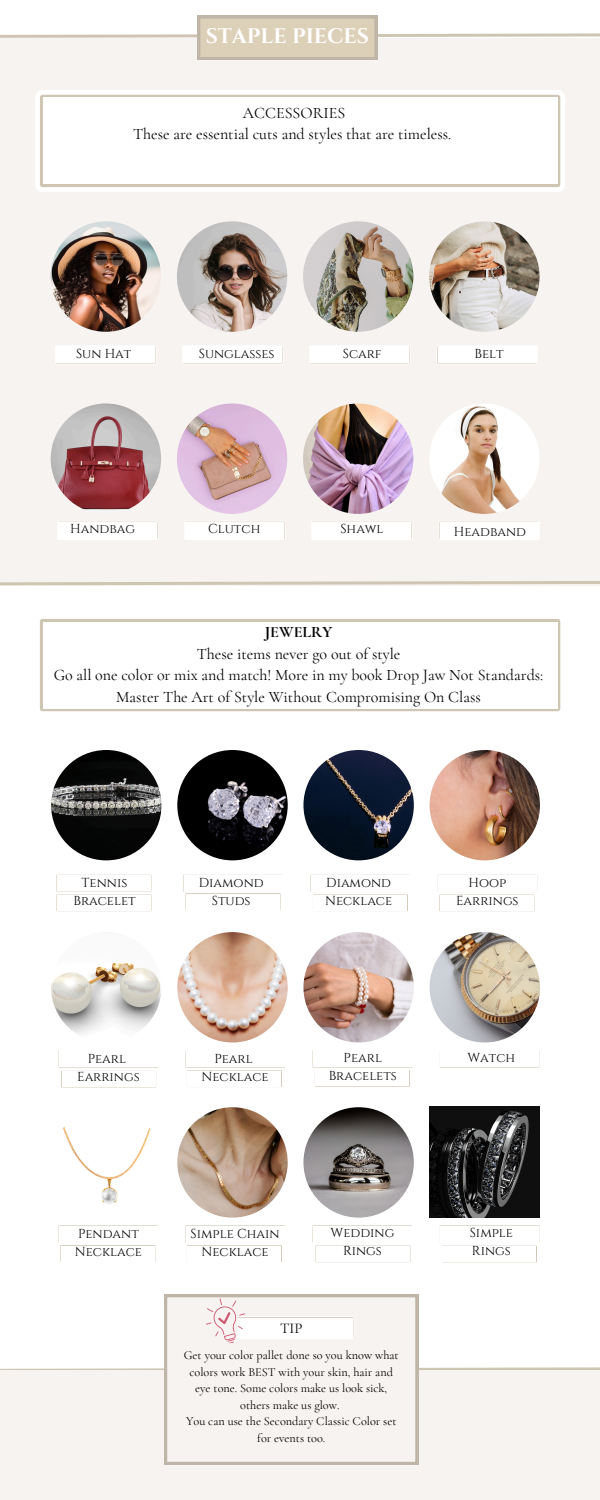
<style>
.page{position:relative;width:600px;height:1500px;background:#fff}
.page>*{position:absolute;margin:0;border:0;box-sizing:border-box;transform-origin:0 0}
.t1{font:700 21px "Cinzel";color:#fff}
.t2{font:16px/21.8px "Cormorant Garamond";color:#000;text-align:center}
.t3{font:14.8px "Cormorant Garamond";color:#000}
.t4{font:13px/18px "Cinzel";color:#000;text-align:center}
.t5{font:12.3px/16.5px "Cormorant Garamond";color:#000;text-align:center}
.s1{font-weight:700}
</style>
<div class="page">
<div style="left:0;top:38px;width:600px;height:547px;background:#f7f3f1"></div>
<img style="left:51px;top:221px;width:110px;height:111px;border-radius:50%">
<img style="left:177px;top:221px;width:110px;height:111px;border-radius:50%">
<img style="left:303px;top:221px;width:110px;height:111px;border-radius:50%">
<img style="left:429px;top:221px;width:111px;height:111px;border-radius:50%">
<img style="left:51px;top:403px;width:110px;height:111px;border-radius:50%">
<img style="left:177px;top:403px;width:110px;height:111px;border-radius:50%">
<img style="left:303px;top:403px;width:110px;height:111px;border-radius:50%">
<img style="left:429px;top:403px;width:111px;height:111px;border-radius:50%">
<svg style="left:55px;top:345px;width:101px;height:19px"></svg>
<svg style="left:56px;top:346px;width:99px;height:17px"></svg>
<div style="left:57px;top:347px;width:98px;height:16px;background:#fff"></div>
<svg style="left:182px;top:345px;width:101px;height:19px"></svg>
<svg style="left:183px;top:346px;width:99px;height:17px"></svg>
<div style="left:184px;top:347px;width:98px;height:16px;background:#fff"></div>
<svg style="left:309px;top:345px;width:101px;height:19px"></svg>
<svg style="left:310px;top:346px;width:99px;height:17px"></svg>
<div style="left:311px;top:347px;width:98px;height:16px;background:#fff"></div>
<svg style="left:436px;top:345px;width:102px;height:19px"></svg>
<svg style="left:437px;top:346px;width:100px;height:17px"></svg>
<div style="left:438px;top:347px;width:98px;height:16px;background:#fff"></div>
<svg style="left:57px;top:521px;width:101px;height:19px"></svg>
<svg style="left:58px;top:522px;width:100px;height:17px"></svg>
<div style="left:59px;top:522px;width:98px;height:16px;background:#fff"></div>
<svg style="left:184px;top:521px;width:101px;height:19px"></svg>
<svg style="left:185px;top:522px;width:100px;height:17px"></svg>
<div style="left:186px;top:522px;width:98px;height:16px;background:#fff"></div>
<svg style="left:311px;top:521px;width:101px;height:19px"></svg>
<svg style="left:312px;top:522px;width:100px;height:17px"></svg>
<div style="left:313px;top:522px;width:98px;height:16px;background:#fff"></div>
<svg style="left:439px;top:521px;width:101px;height:19px"></svg>
<svg style="left:439px;top:522px;width:100px;height:17px"></svg>
<div style="left:440px;top:522px;width:98px;height:16px;background:#fff"></div>
<svg style="left:0;top:16px;width:600px;height:44px"></svg>
<img style="left:51px;top:750px;width:111px;height:110px;border-radius:50%">
<img style="left:177px;top:750px;width:111px;height:110px;border-radius:50%">
<img style="left:303px;top:750px;width:111px;height:110px;border-radius:50%">
<img style="left:430px;top:750px;width:110px;height:110px;border-radius:50%">
<img style="left:51px;top:932px;width:111px;height:111px;border-radius:50%">
<img style="left:177px;top:932px;width:111px;height:111px;border-radius:50%">
<img style="left:303px;top:932px;width:111px;height:111px;border-radius:50%">
<img style="left:430px;top:932px;width:110px;height:111px;border-radius:50%">
<svg style="left:56px;top:874px;width:96px;height:18px"></svg>
<svg style="left:183px;top:874px;width:101px;height:19px"></svg>
<svg style="left:310px;top:874px;width:101px;height:19px"></svg>
<div style="left:437px;top:874px;width:101px;height:19px;background:#f5f3f0"></div>
<svg style="left:440px;top:1067px;width:99px;height:1px"></svg>
<img style="left:51px;top:1107px;width:111px;height:111px;border-radius:50%">
<img style="left:177px;top:1107px;width:111px;height:111px;border-radius:50%">
<img style="left:303px;top:1107px;width:111px;height:111px;border-radius:50%">
<img style="left:430px;top:1106px;width:110px;height:111px">
<svg style="left:56px;top:894px;width:96px;height:18px"></svg>
<svg style="left:56px;top:875px;width:95px;height:36px"></svg>
<div style="left:57px;top:895px;width:94px;height:16px;background:#fff"></div>
<svg style="left:184px;top:875px;width:99px;height:35px"></svg>
<div style="left:186px;top:894px;width:94px;height:15px;background:#fff"></div>
<div style="left:312px;top:894px;width:97px;height:18px;background:#faf9f7"></div>
<svg style="left:311px;top:875px;width:99px;height:36px"></svg>
<div style="left:313px;top:895px;width:94px;height:16px;background:#fff"></div>
<div style="left:439px;top:894px;width:96px;height:18px;background:#f5f3f0"></div>
<div style="left:438px;top:875px;width:99px;height:36px;background:#fff"></div>
<div style="left:440px;top:895px;width:94px;height:16px;background:#fff"></div>
<svg style="left:186px;top:1067px;width:99px;height:20px"></svg>
<div style="left:187px;top:1071px;width:94px;height:16px;background:#fff"></div>
<div style="left:60px;top:1070px;width:97px;height:18px;background:#eae5dd"></div>
<svg style="left:59px;top:1067px;width:99px;height:20px"></svg>
<div style="left:62px;top:1071px;width:94px;height:16px;background:#fff"></div>
<svg style="left:313px;top:1067px;width:99px;height:20px"></svg>
<div style="left:315px;top:1071px;width:94px;height:15px;background:#fff"></div>
<svg style="left:59px;top:1225px;width:99px;height:37px"></svg>
<div style="left:61px;top:1246px;width:94px;height:15px;background:#fff"></div>
<svg style="left:186px;top:1225px;width:99px;height:37px"></svg>
<div style="left:187px;top:1246px;width:94px;height:15px;background:#fff"></div>
<div style="left:315px;top:1245px;width:96px;height:18px;background:#f5f3f0"></div>
<svg style="left:313px;top:1225px;width:99px;height:37px"></svg>
<div style="left:316px;top:1246px;width:94px;height:16px;background:#fff"></div>
<div style="left:441px;top:1245px;width:97px;height:18px;background:#f1eee8"></div>
<svg style="left:440px;top:1225px;width:99px;height:37px"></svg>
<div style="left:443px;top:1246px;width:93px;height:16px;background:#fff"></div>
<div style="left:35px;top:90px;width:530px;height:102px;background:#fff;border-radius:8px"></div>
<svg style="left:40px;top:95px;width:520px;height:92px;fill:#cfc5b3"></svg>
<div style="left:43px;top:98px;width:515px;height:86px;background:#fff"></div>
<svg style="left:40px;top:619px;width:520px;height:92px;fill:#cfc5b3"></svg>
<div style="left:43px;top:622px;width:515px;height:86px;background:#fff"></div>
<svg style="left:0;top:581px;width:600px;height:5px"></svg>
<svg style="left:0;top:1366px;width:600px;height:4px"></svg>
<div style="left:0;top:1370px;width:600px;height:130px;background:#f7f3f1"></div>
<svg style="left:164px;top:1294px;width:254px;height:171px"></svg>
<svg style="left:205px;top:1298px;width:148px;height:46px"></svg>
<p class="t1" style="left:206px;top:23px;width:165px">STAPLE PIECES</p>
<p class="t2" style="left:133px;top:102px;width:320px">ACCESSORIES<br>These are essential cuts and styles that are timeless.</p>
<p class="t4" style="left:85px;top:345px;width:41px">Linen</p>
<p class="t4" style="left:203px;top:345px;width:57px">Cotton</p>
<p class="t4" style="left:323px;top:345px;width:69px">Cashmere</p>
<p class="t4" style="left:477px;top:345px;width:27px">Silk</p>
<p class="t4" style="left:76px;top:345px;width:57px">Sun Hat</p>
<p class="t4" style="left:199px;top:345px;width:77px">Sunglasses</p>
<p class="t4" style="left:343px;top:345px;width:40px">Scarf</p>
<p class="t4" style="left:475px;top:345px;width:31px">Belt</p>
<p class="t4" style="left:70px;top:520px;width:66px">Handbag</p>
<p class="t4" style="left:88px;top:521px;width:41px">Suede</p>
<p class="t4" style="left:208px;top:521px;width:54px">Clutch</p>
<p class="t4" style="left:340px;top:521px;width:45px">Shawl</p>
<p class="t4" style="left:454px;top:523px;width:74px">Headband</p>
<p class="t2" style="left:54px;top:621px;width:491px"><span class="s1">JEWELRY<br></span>These items never go out of style<br>Go all one color or mix and match! More in my book Drop Jaw Not Standards:<br>Master The Art of Style Without Compromising On Class</p>
<p class="t4" style="left:73px;top:874px;width:64px">Tennis<br>Bracelet</p>
<p class="t4" style="left:325px;top:874px;width:69px;text-align:left">Diamond<br>Necklace</p>
<p class="t4" style="left:199px;top:874px;width:66px">Diamond<br>Studs</p>
<h3 class="t4" style="left:456px;top:874px;width:64px">Hoop<br>Earrings</h3>
<p class="t4" style="left:88px;top:1050px;width:40px">Pearl</p>
<p class="t4" style="left:77px;top:1068px;width:64px">Earrings</p>
<p class="t4" style="left:214px;top:1050px;width:40px">Pearl</p>
<p class="t4" style="left:202px;top:1068px;width:69px">Necklace</p>
<p class="t4" style="left:329px;top:1049px;width:70px">Pearl<br>Bracelets</p>
<p class="t4" style="left:468px;top:1049px;width:49px">Watch</p>
<p class="t4" style="left:75px;top:1226px;width:69px;text-align:left">Pendant<br>Necklace</p>
<p class="t4" style="left:331px;top:1224px;width:65px">Wedding<br>Rings</p>
<p class="t4" style="left:191px;top:1226px;width:91px">Simple Chain<br>Necklace</p>
<p class="t4" style="left:470px;top:1224px;width:45px;text-align:left">Simple<br>Rings</p>
<p class="t3" style="left:280px;top:1320px;width:24px">TIP</p>
<p class="t5" style="left:184px;top:1347px;width:216px">Get your color pallet done so you know what colors work BEST with your skin, hair and eye tone. Some colors make us look sick, others make us glow.</p>
<p class="t5" style="left:186px;top:1413px;width:212px">You can use the Secondary Classic Color set for events too.</p>
</div>
